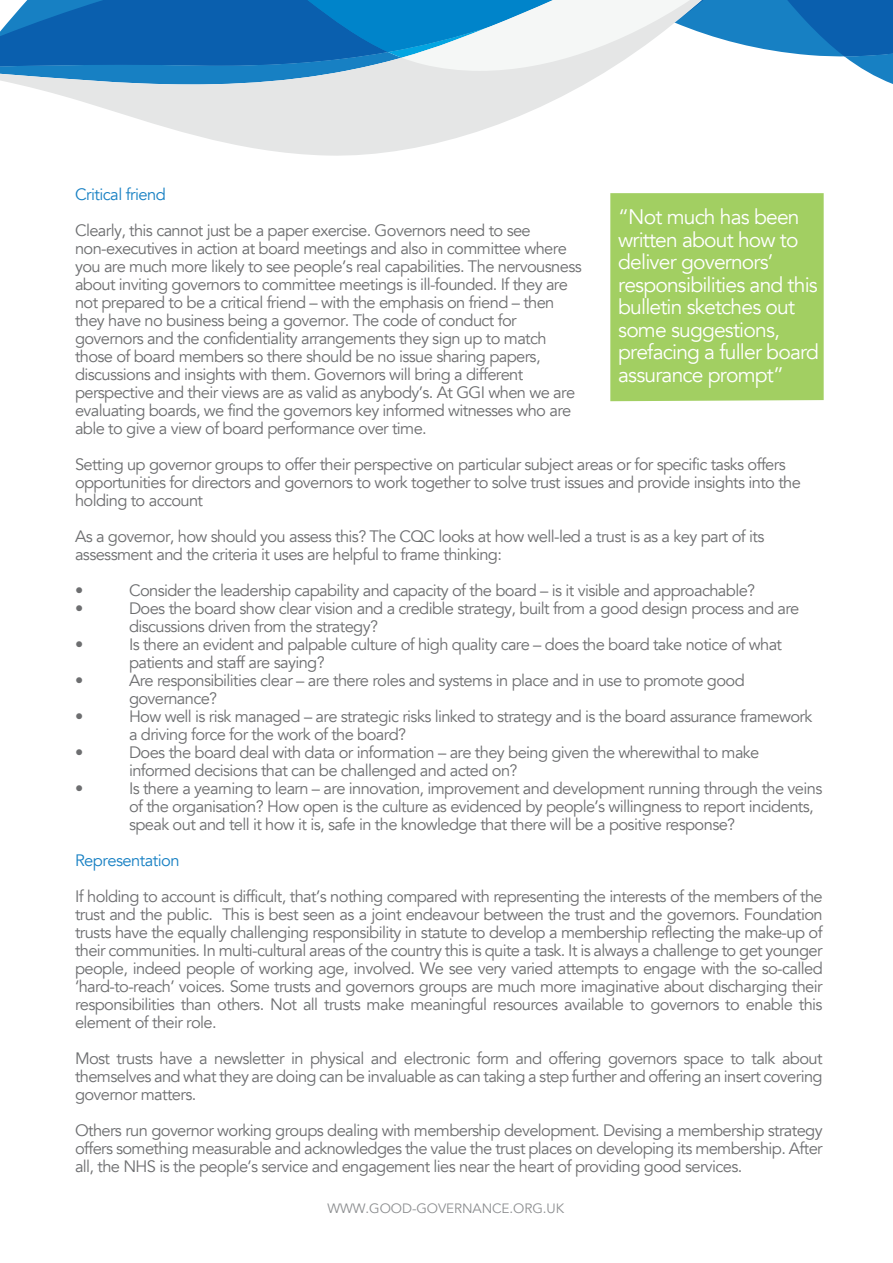
<style>
.page{position:relative;width:893px;height:1263px;background:#fff}
.page>*{position:absolute;margin:0;border:0;box-sizing:border-box;transform-origin:0 0}
.t1{font:21px/22.5px "Avenir";letter-spacing:-.04em;color:#fff}
.t2{font:16.5px/18px "Avenir";letter-spacing:-.04em;color:#6d6e70}
.t3{font:16.5px "Avenir";letter-spacing:-.03em;color:#1780c3}
.t4{font:13.5px "Avenir";letter-spacing:-.005em;color:#8c8e90}
</style>
<div class="page">
<div style="left:610px;top:193px;width:214px;height:208px;background:#a2cf62"></div>
<svg style="left:18px;top:84px;width:566px;height:72px;fill:#e5e6e6"></svg>
<svg style="left:0;top:0;width:893px;height:84px"></svg>
<p class="t3" style="left:75px;top:184px;width:92px">Critical friend</p>
<p class="t2" style="left:75px;top:222px;width:508px">Clearly, this cannot just be a paper exercise. Governors need to see non-executives in action at board meetings and also in committee where you are much more likely to see people’s real capabilities. The nervousness about inviting governors to committee meetings is ill-founded. If they are not prepared to be a critical friend – with the emphasis on friend – then they have no business being a governor. The code of conduct for governors and the confidentiality arrangements they sign up to match those of board members so there should be no issue sharing papers, discussions and insights with them. Governors will bring a different perspective and their views are as valid as anybody’s. At GGI when we are evaluating boards, we find the governors key informed witnesses who are able to give a view of board performance over time.</p>
<p class="t2" style="left:75px;top:456px;width:727px">Setting up governor groups to offer their perspective on particular subject areas or for specific tasks offers opportunities for directors and governors to work together to solve trust issues and provide insights into the holding to account</p>
<p class="t2" style="left:75px;top:528px;width:691px">As a governor, how should you assess this? The CQC looks at how well-led a trust is as a key part of its assessment and the criteria it uses are helpful to frame thinking:</p>
<p class="t2" style="left:75px;top:582px;width:10px">•</p>
<p class="t2" style="left:129px;top:582px;width:628px">Consider the leadership capability and capacity of the board – is it visible and approachable?</p>
<p class="t2" style="left:75px;top:600px;width:10px">•</p>
<p class="t2" style="left:129px;top:600px;width:672px">Does the board show clear vision and a credible strategy, built from a good design process and are discussions driven from the strategy?</p>
<p class="t2" style="left:75px;top:636px;width:10px">•</p>
<p class="t2" style="left:129px;top:636px;width:655px">Is there an evident and palpable culture of high quality care – does the board take notice of what patients and staff are saying?</p>
<p class="t2" style="left:75px;top:672px;width:10px">•</p>
<p class="t2" style="left:129px;top:672px;width:617px">Are responsibilities clear – are there roles and systems in place and in use to promote good governance?</p>
<p class="t2" style="left:75px;top:708px;width:10px">•</p>
<p class="t2" style="left:129px;top:708px;width:685px">How well is risk managed – are strategic risks linked to strategy and is the board assurance framework a driving force for the work of the board?</p>
<p class="t2" style="left:75px;top:744px;width:10px">•</p>
<p class="t2" style="left:129px;top:744px;width:632px">Does the board deal with data or information – are they being given the wherewithal to make informed decisions that can be challenged and acted on?</p>
<p class="t2" style="left:75px;top:780px;width:10px">•</p>
<p class="t2" style="left:129px;top:780px;width:695px">Is there a yearning to learn – are innovation, improvement and development running through the veins of the organisation? How open is the culture as evidenced by people’s willingness to report incidents, speak out and tell it how it is, safe in the knowledge that there will be a positive response?</p>
<p class="t3" style="left:75px;top:850px;width:106px">Representation</p>
<p class="t2" style="left:75px;top:888px;width:749px;text-align:justify">If holding to account is difficult, that’s nothing compared with representing the interests of the members of the trust and the public. This is best seen as a joint endeavour between the trust and the governors. Foundation trusts have the equally challenging responsibility in statute to develop a membership reflecting the make-up of their communities. In multi-cultural areas of the country this is quite a task. It is always a challenge to get younger people, indeed people of working age, involved. We see very varied attempts to engage with the so-called ‘hard-to-reach’ voices. Some trusts and governors groups are much more imaginative about discharging their responsibilities than others. Not all trusts make meaningful resources available to governors to enable this element of their role.</p>
<p class="t2" style="left:75px;top:1050px;width:749px;text-align:justify">Most trusts have a newsletter in physical and electronic form and offering governors space to talk about themselves and what they are doing can be invaluable as can taking a step further and offering an insert covering governor matters.</p>
<p class="t2" style="left:75px;top:1122px;width:749px;text-align:justify">Others run governor working groups dealing with membership development. Devising a membership strategy offers something measurable and acknowledges the value the trust places on developing its membership. After all, the NHS is the people’s service and engagement lies near the heart of providing good services.</p>
<p class="t4" style="left:328px;top:1200px;width:238px">WWW.GOOD-GOVERNANCE.ORG.UK</p>
<p class="t1" style="left:618px;top:206px;width:202px">“Not much has been written about how to deliver governors’ responsibilities and this bulletin sketches out some suggestions, prefacing a fuller board assurance prompt”</p>
</div>
